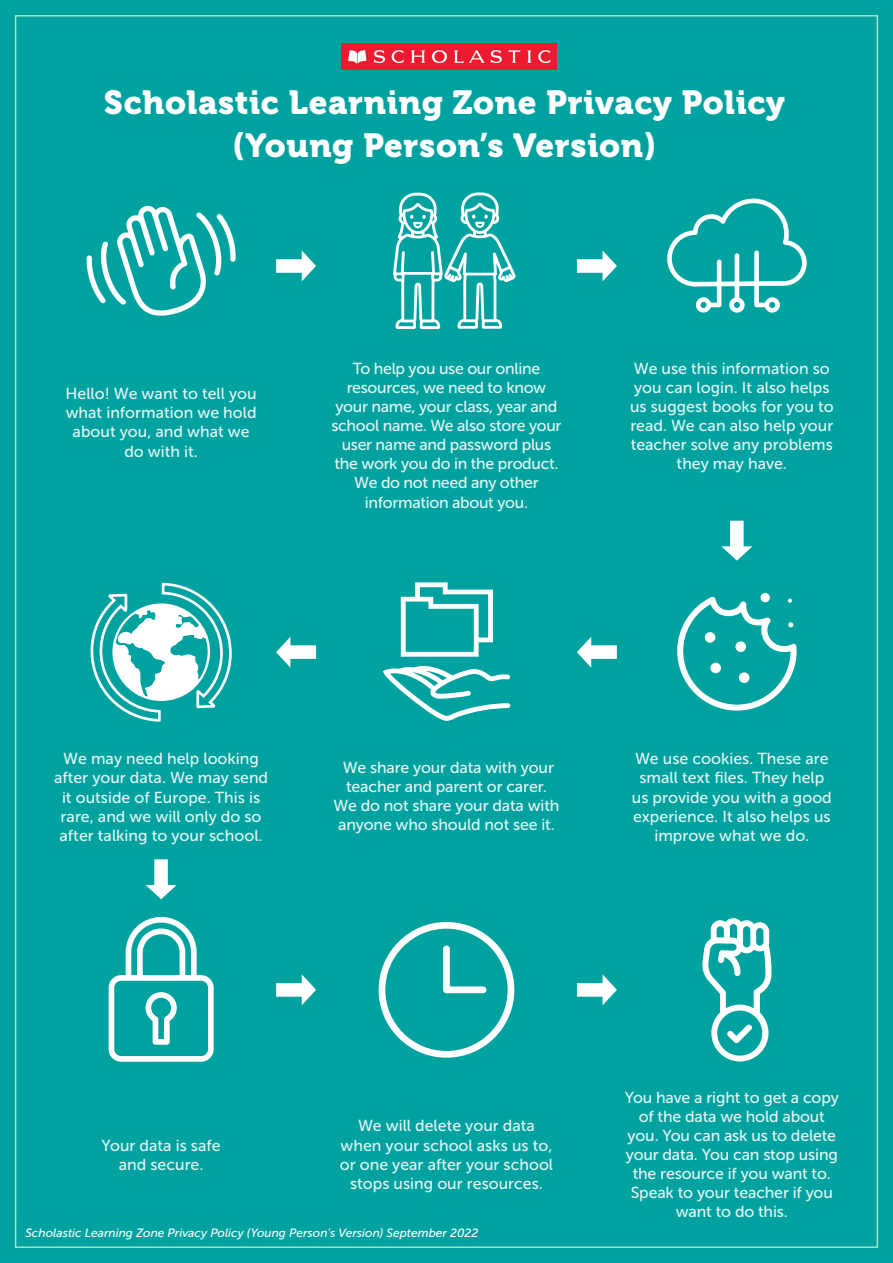
<style>
.page{position:relative;width:893px;height:1263px;background:#00a2a0}
.page>*{position:absolute;margin:0;border:0;box-sizing:border-box;transform-origin:0 0}
.t1{font:33.15px/43.8px "Museo 900";letter-spacing:.02em;color:#fff;text-align:center}
.t2{font:15.9px/19px "Museo Sans 500";color:#e6f6f6;text-align:center}
.t3{font:15.9px/19px "Museo Sans 500";letter-spacing:-.02em;color:#e6f6f6;text-align:center}
.t4{font:italic 12px "Museo Sans 500";color:#fff}
</style>
<div class="page">
<svg style="left:276px;top:250px;width:40px;height:31px"></svg>
<svg style="left:577px;top:637px;width:40px;height:31px"></svg>
<svg style="left:276px;top:974px;width:40px;height:31px"></svg>
<svg style="left:577px;top:250px;width:40px;height:31px"></svg>
<svg style="left:721px;top:521px;width:31px;height:40px"></svg>
<svg style="left:276px;top:637px;width:40px;height:31px"></svg>
<svg style="left:146px;top:859px;width:31px;height:40px"></svg>
<svg style="left:577px;top:974px;width:40px;height:31px"></svg>
<svg style="left:86px;top:205px;width:150px;height:111px"></svg>
<svg style="left:667px;top:199px;width:140px;height:114px"></svg>
<svg style="left:90px;top:582px;width:142px;height:140px"></svg>
<svg style="left:677px;top:593px;width:120px;height:118px"></svg>
<svg style="left:401px;top:582px;width:92px;height:75px"></svg>
<svg style="left:383px;top:666px;width:127px;height:55px"></svg>
<svg style="left:109px;top:917px;width:105px;height:145px"></svg>
<svg style="left:379px;top:922px;width:135px;height:136px"></svg>
<svg style="left:702px;top:918px;width:70px;height:143px"></svg>
<svg style="left:393px;top:192px;width:122px;height:137px"></svg>
<img style="left:342px;top:44px;width:215px;height:26px">
<h1 class="t1" style="left:104px;top:80px;width:682px">Scholastic Learning Zone Privacy Policy (Young Person’s Version)</h1>
<p class="t2" style="left:66px;top:384px;width:193px">Hello! We want to tell you what information we hold about you, and what we do with it.</p>
<p class="t3" style="left:331px;top:359px;width:232px">To help you use our online resources, we need to know your name, your class, year and school name. We also store your user name and password plus the work you do in the product.<br>We do not need any other information about you.</p>
<p class="t2" style="left:630px;top:359px;width:205px">We use this information so you can login. It also helps us suggest books for you to read. We can also help your teacher solve any problems they may have.</p>
<p class="t2" style="left:54px;top:749px;width:216px">We may need help looking after your data. We may send it outside of Europe. This is rare, and we will only do so after talking to your school.</p>
<p class="t2" style="left:333px;top:758px;width:227px">We share your data with your teacher and parent or carer.<br>We do not share your data with anyone who should not see it.</p>
<p class="t2" style="left:632px;top:749px;width:201px">We use cookies. These are small text files. They help us provide you with a good experience. It also helps us improve what we do.</p>
<p class="t2" style="left:102px;top:1135px;width:120px">Your data is safe and secure.</p>
<p class="t2" style="left:340px;top:1116px;width:215px">We will delete your data when your school asks us to, or one year after your school stops using our resources.</p>
<p class="t2" style="left:625px;top:1088px;width:216px">You have a right to get a copy of the data we hold about you. You can ask us to delete your data. You can stop using the resource if you want to.<br>Speak to your teacher if you want to do this.</p>
<p class="t4" style="left:25px;top:1226px;width:454px">Scholastic Learning Zone Privacy Policy (Young Person’s Version) September 2022</p>
</div>
